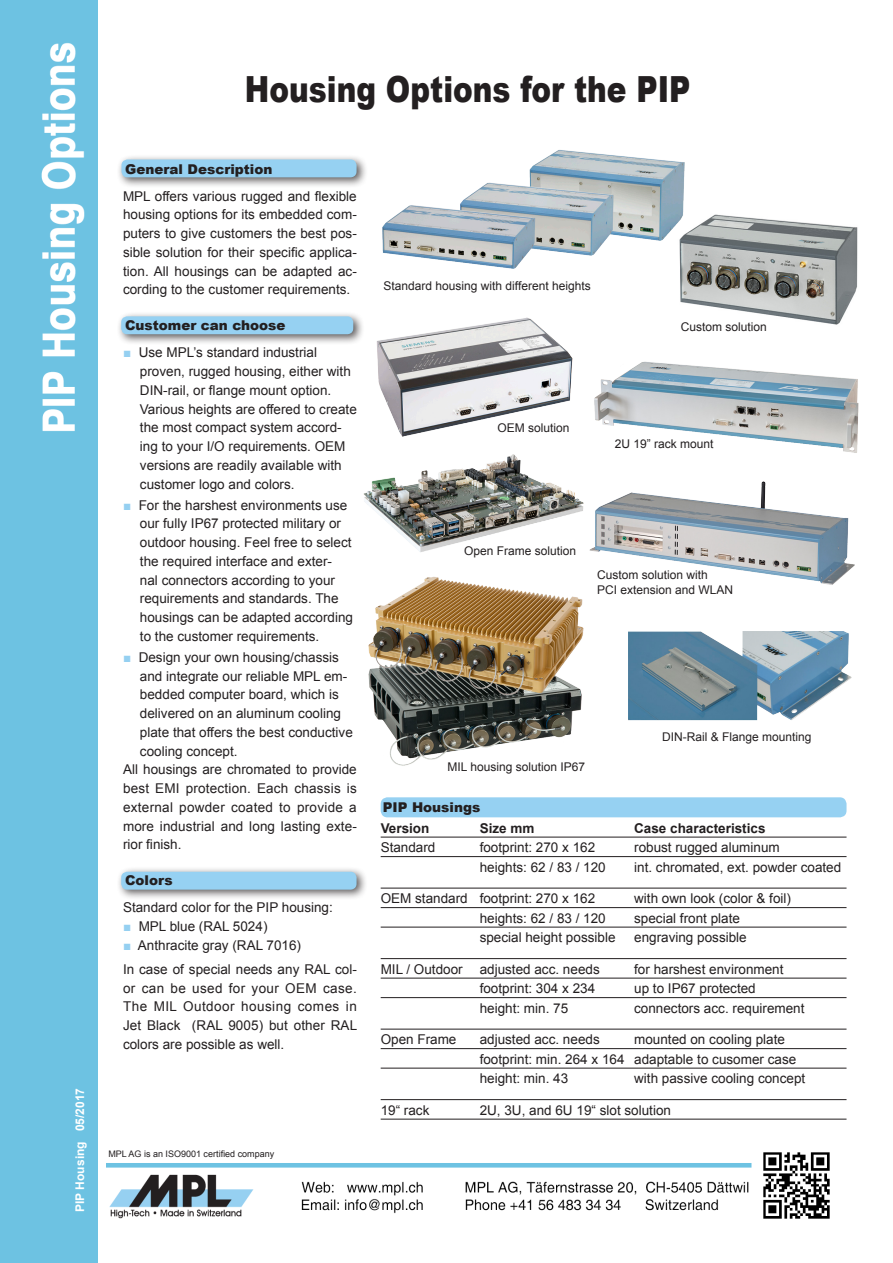
<style>
.page{position:relative;width:893px;height:1263px;background:#fff}
.page>*{position:absolute;margin:0;border:0;box-sizing:border-box;transform-origin:0 0}
.Überschrift_1{font:900 36px "Arial";color:#231f20;scale:.82 1}
.Aufzählung{font:13.5px/18.8px "Arial";color:#231f20}
.Text{font:13.5px/18.8px "Arial";color:#231f20;text-align:justify}
.Body_Text_2{font:13.5px "Arial";color:#231f20}
.Überschrift_3{font:900 13.5px "Arial";color:#231f20}
.Body_Text_2-2{font:700 13.5px "Arial";color:#231f20}
.t1{font:12px "Arial";color:#231f20}
.t2{font:700 12px "Arial";color:#fff}
.Text-2{font:9px "Arial";color:#231f20}
.s1{color:#95d0f1}
</style>
<div class="page">
<img style="left:680px;top:214px;width:178px;height:111px">
<div style="left:116px;top:866px;width:252px;height:34px;background:#231f20;opacity:.75"></div>
<div style="left:121px;top:872px;width:236px;height:18px;background:#96d1f2"></div>
<div style="left:116px;top:311px;width:248px;height:34px;background:#231f20;opacity:.75"></div>
<div style="left:121px;top:316px;width:232px;height:18px;background:#96d1f2"></div>
<img style="left:106px;top:1158px;width:724px;height:61px">
<div style="left:116px;top:154px;width:252px;height:34px;background:#231f20;opacity:.75"></div>
<div style="left:121px;top:159px;width:236px;height:18px;background:#96d1f2"></div>
<div style="left:0;top:0;width:98px;height:1263px;background:#6dc2e2"></div>
<img style="left:763px;top:1152px;width:66px;height:66px">
<img style="left:382px;top:150px;width:305px;height:120px">
<hr style="left:381px;top:837px;width:465px;height:1px;background:#231f20">
<hr style="left:381px;top:856px;width:465px;height:1px;background:#231f20">
<hr style="left:381px;top:888px;width:465px;height:1px;background:#231f20">
<hr style="left:381px;top:907px;width:465px;height:1px;background:#231f20">
<hr style="left:381px;top:927px;width:465px;height:1px;background:#231f20">
<hr style="left:381px;top:958px;width:465px;height:1px;background:#231f20">
<hr style="left:381px;top:978px;width:465px;height:1px;background:#231f20">
<hr style="left:381px;top:997px;width:465px;height:1px;background:#231f20">
<hr style="left:381px;top:1029px;width:465px;height:1px;background:#231f20">
<hr style="left:381px;top:1048px;width:465px;height:1px;background:#231f20">
<hr style="left:381px;top:1068px;width:465px;height:1px;background:#231f20">
<hr style="left:381px;top:1099px;width:465px;height:1px;background:#231f20">
<hr style="left:381px;top:1119px;width:465px;height:1px;background:#231f20">
<img style="left:589px;top:481px;width:266px;height:104px">
<img style="left:368px;top:577px;width:216px;height:189px">
<img style="left:363px;top:454px;width:221px;height:98px">
<img style="left:628px;top:631px;width:224px;height:90px">
<img style="left:376px;top:317px;width:197px;height:120px">
<img style="left:594px;top:361px;width:265px;height:92px">
<p class="t2" style="left:72px;top:1212px;width:125px;rotate:-90deg">PIP Housing 05/2017</p>
<p class="Überschrift_1" style="left:245px;top:63px;width:545px">Housing Options for the PIP</p>
<p class="Überschrift_3" style="left:125px;top:159px;width:149px">General Description</p>
<p class="Text" style="left:123px;top:187px;width:235px">MPL offers various rugged and flexible housing options for its embedded com&shy;puters to give customers the best pos&shy;sible solution for their specific applica&shy;tion. All housings can be adapted ac&shy;cording to the customer requirements.</p>
<p class="Überschrift_3" style="left:125px;top:316px;width:162px">Customer can choose</p>
<p class="Aufzählung" style="left:140px;top:343px;width:218px;text-indent:-17px"><span class="s1">■</span> Use MPL’s standard industrial proven, rugged housing, either with DIN-rail, or flange mount option.<br>Various heights are offered to create the most compact system accord&shy;ing to your I/O requirements. OEM versions are readily available with customer logo and colors.</p>
<p class="Aufzählung" style="left:140px;top:496px;width:215px;text-indent:-17px"><span class="s1">■</span> For the harshest environments use our fully IP67 protected military or outdoor housing. Feel free to select the required interface and exter&shy;nal connectors according to your requirements and standards. The housings can be adapted according to the customer requirements.</p>
<p class="Aufzählung" style="left:140px;top:648px;width:214px;text-indent:-17px"><span class="s1">■</span> Design your own housing/chassis and integrate our reliable MPL em&shy;bedded computer board, which is delivered on an aluminum cooling plate that offers the best conductive cooling concept.</p>
<p class="Text" style="left:123px;top:760px;width:235px">All housings are chromated to provide best EMI protection. Each chassis is external powder coated to provide a more industrial and long lasting exte&shy;rior finish.</p>
<p class="Überschrift_3" style="left:125px;top:871px;width:49px">Colors</p>
<p class="Text" style="left:123px;top:898px;width:211px">Standard color for the PIP housing:</p>
<p class="Aufzählung" style="left:123px;top:917px;width:146px"><span class="s1">■</span> MPL blue (RAL 5024)</p>
<p class="Aufzählung" style="left:123px;top:936px;width:179px"><span class="s1">■</span> Anthracite gray (RAL 7016)</p>
<p class="Text" style="left:123px;top:960px;width:236px">In case of special needs any RAL col&shy;or can be used for your OEM case.<br>The MIL Outdoor housing comes in Jet Black (RAL 9005) but other RAL colors are possible as well.</p>
<p class="Text-2" style="left:108px;top:1148px;width:167px">MPL AG is an ISO9001 certified company</p>
<p class="t1" style="left:384px;top:278px;width:209px">Standard housing with different heights</p>
<p class="t1" style="left:681px;top:319px;width:88px">Custom solution</p>
<p class="t1" style="left:498px;top:420px;width:74px">OEM solution</p>
<p class="t1" style="left:615px;top:436px;width:100px">2U 19” rack mount</p>
<p class="t1" style="left:464px;top:543px;width:114px">Open Frame solution</p>
<p class="t1" style="left:597px;top:567px;width:112px">Custom solution with</p>
<p class="t1" style="left:597px;top:582px;width:138px">PCI extension and WLAN</p>
<p class="t1" style="left:447px;top:758px;width:139px">MIL housing solution IP67</p>
<p class="t1" style="left:662px;top:729px;width:151px">DIN-Rail &amp; Flange mounting</p>
<p class="Überschrift_3" style="left:383px;top:797px;width:99px">PIP Housings</p>
<p class="Body_Text_2-2" style="left:381px;top:819px;width:50px">Version</p>
<p class="Body_Text_2-2" style="left:480px;top:819px;width:56px">Size mm</p>
<p class="Body_Text_2-2" style="left:634px;top:819px;width:133px">Case characteristics</p>
<p class="Body_Text_2" style="left:381px;top:838px;width:56px">Standard</p>
<p class="Body_Text_2" style="left:480px;top:838px;width:117px">footprint: 270 x 162</p>
<p class="Body_Text_2" style="left:634px;top:838px;width:147px">robust rugged aluminum</p>
<p class="Body_Text_2" style="left:480px;top:858px;width:128px">heights: 62 / 83 / 120</p>
<p class="Body_Text_2" style="left:634px;top:858px;width:209px">int. chromated, ext. powder coated</p>
<p class="Body_Text_2" style="left:381px;top:889px;width:216px">OEM standard footprint: 270 x 162</p>
<p class="Body_Text_2" style="left:634px;top:889px;width:158px">with own look (color &amp; foil)</p>
<p class="Body_Text_2" style="left:480px;top:909px;width:128px">heights: 62 / 83 / 120</p>
<p class="Body_Text_2" style="left:634px;top:909px;width:107px">special front plate</p>
<p class="Body_Text_2" style="left:480px;top:928px;width:137px">special height possible</p>
<p class="Body_Text_2" style="left:634px;top:928px;width:114px">engraving possible</p>
<p class="Body_Text_2" style="left:381px;top:960px;width:84px">MIL / Outdoor</p>
<p class="Body_Text_2" style="left:480px;top:960px;width:122px">adjusted acc. needs</p>
<p class="Body_Text_2" style="left:634px;top:960px;width:151px">for harshest environment</p>
<p class="Body_Text_2" style="left:480px;top:979px;width:117px">footprint: 304 x 234</p>
<p class="Body_Text_2" style="left:634px;top:979px;width:123px">up to IP67 protected</p>
<p class="Body_Text_2" style="left:480px;top:999px;width:90px">height: min. 75</p>
<p class="Body_Text_2" style="left:634px;top:999px;width:172px">connectors acc. requirement</p>
<p class="Body_Text_2" style="left:381px;top:1030px;width:77px">Open Frame</p>
<p class="Body_Text_2" style="left:480px;top:1030px;width:122px">adjusted acc. needs</p>
<p class="Body_Text_2" style="left:634px;top:1030px;width:152px">mounted on cooling plate</p>
<p class="Body_Text_2" style="left:480px;top:1050px;width:318px">footprint: min. 264 x 164 adaptable to cusomer case</p>
<p class="Body_Text_2" style="left:480px;top:1069px;width:90px">height: min. 43</p>
<p class="Body_Text_2" style="left:634px;top:1069px;width:173px">with passive cooling concept</p>
<p class="Body_Text_2" style="left:381px;top:1101px;width:50px">19“ rack</p>
<p class="Body_Text_2" style="left:480px;top:1101px;width:193px">2U, 3U, and 6U 19“ slot solution</p>
</div>
